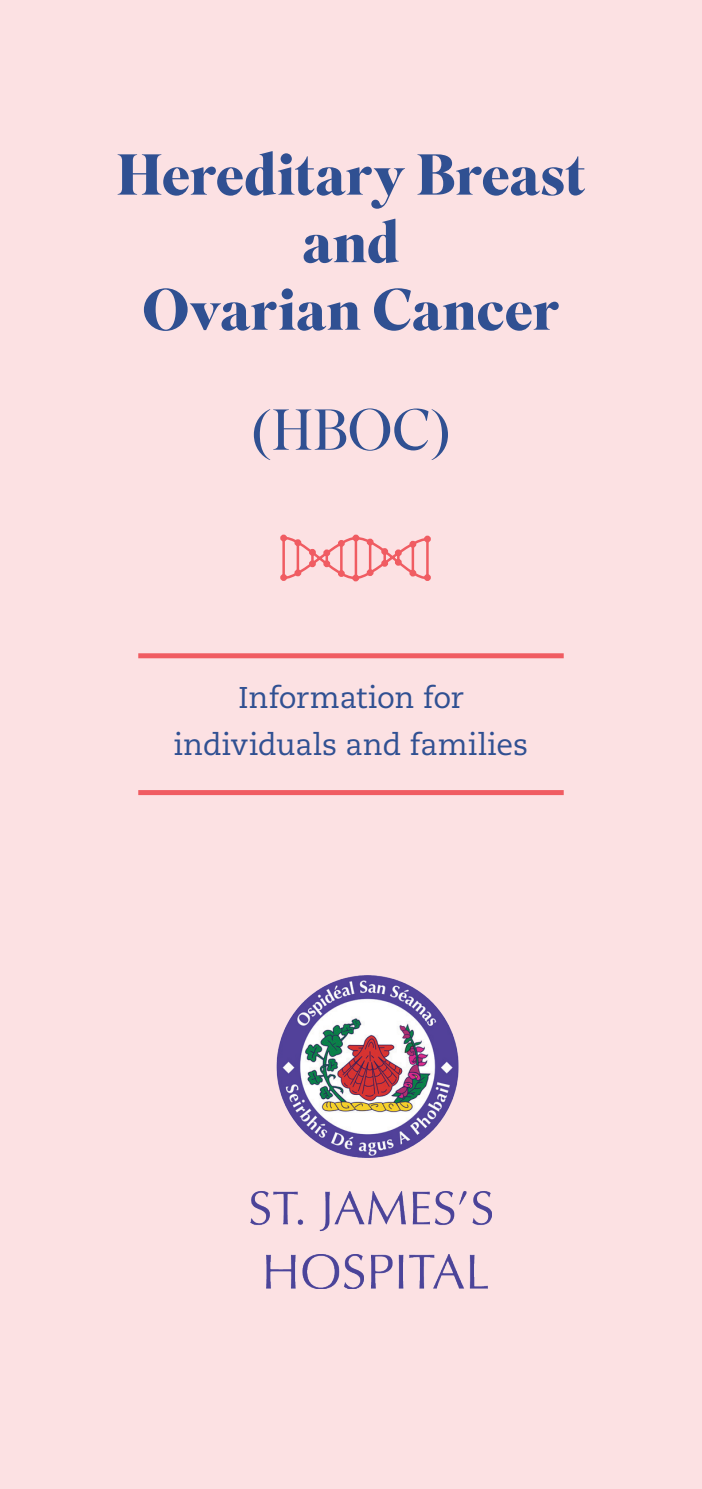
<style>
.page{position:relative;width:702px;height:1489px;background:#fff}
.page>*{position:absolute;margin:0;border:0;box-sizing:border-box;transform-origin:0 0}
.t1{font:700 57.5px/67.5px "Superior Title";letter-spacing:-.005em;color:#305092;text-align:center}
.t2{font:300 57.5px "Superior Title";color:#305092}
.t3{font:30px/46.8px "Caecilia LT Std";letter-spacing:-.005em;color:#305092;text-align:center}
</style>
<div class="page">
<div style="left:0;top:0;width:702px;height:1488px;background:#fce1e3"></div>
<div style="left:138px;top:653px;width:425px;height:5px;background:#f05c62"></div>
<div style="left:138px;top:790px;width:425px;height:5px;background:#f05c62"></div>
<img style="left:250px;top:975px;width:242px;height:313px">
<div style="left:424px;top:574px;width:7px;height:7px;border:2px solid #f05c62;border-radius:50%"></div>
<div style="left:280px;top:574px;width:7px;height:7px;border:2px solid #f05c62;border-radius:50%"></div>
<div style="left:352px;top:574px;width:7px;height:7px;border:2px solid #f05c62;border-radius:50%"></div>
<svg style="left:280px;top:534px;width:151px;height:46px"></svg>
<div style="left:338px;top:540px;width:7px;height:7px;border:2px solid #f05c62;border-radius:50%"></div>
<h1 class="t1" style="left:116px;top:144px;width:470px">Hereditary Breast and<br>Ovarian Cancer</h1>
<h1 class="t2" style="left:252px;top:395px;width:198px">(HBOC)</h1>
<p class="t3" style="left:174px;top:675px;width:356px">Information for individuals and families</p>
</div>
